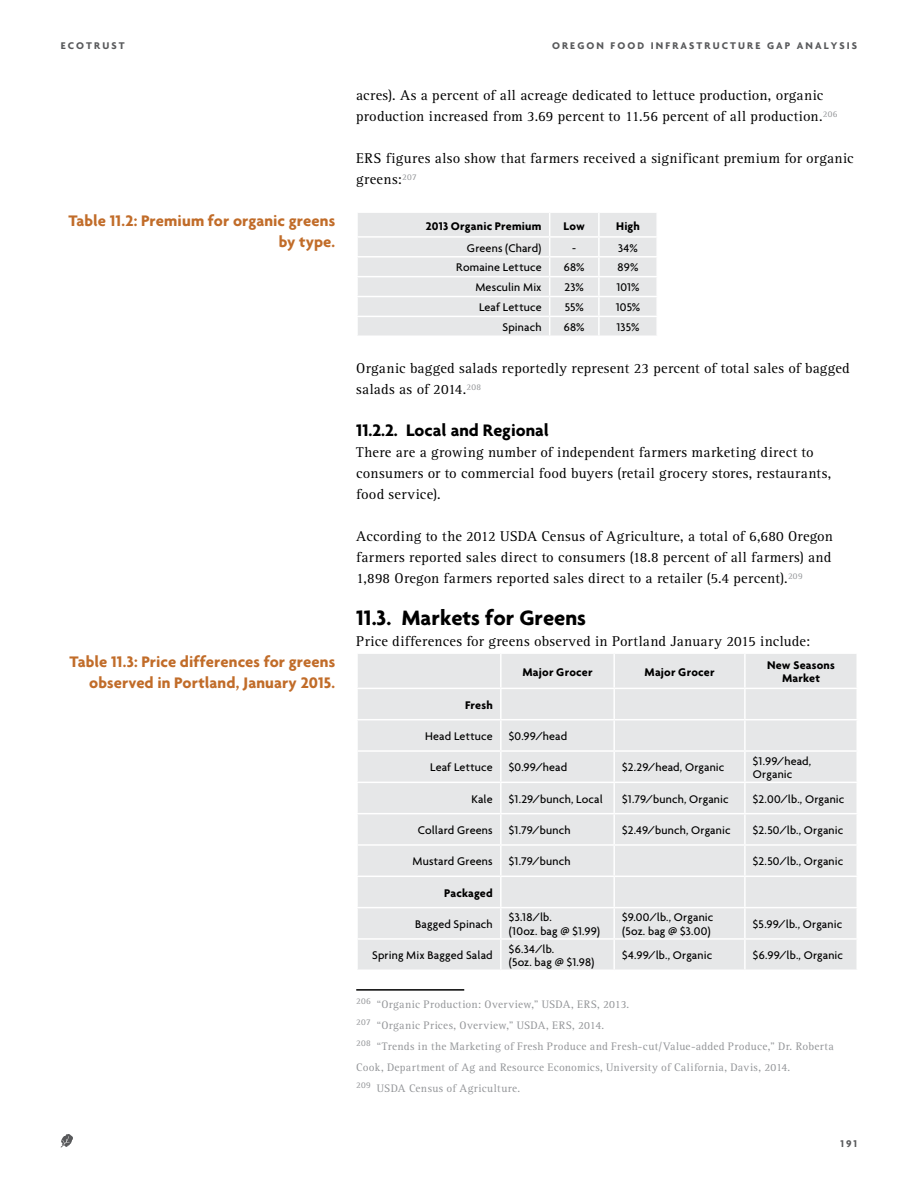
<style>
.page{position:relative;width:918px;height:1188px;background:#fff}
.page>*{position:absolute;margin:0;border:0;box-sizing:border-box;transform-origin:0 0}
.t1{font:700 22.5px "Agenda";color:#000}
.t2{font:700 18px "Agenda";color:#000}
.t3{font:700 16.5px/21px "Agenda";letter-spacing:.005em;color:#c16c29;text-align:right}
.t4{font:14.7px/21px "Rotis Serif";letter-spacing:.02em;color:#000}
.t5{font:500 12px/13.5px "Agenda";letter-spacing:.01em;color:#000}
.t6{font:700 12px/13.5px "Agenda";letter-spacing:.015em;color:#000;text-align:center}
.t7{font:11.25px/21px "Rotis Serif";letter-spacing:.025em;color:#939598}
.t8{font:700 10.5px "Agenda";letter-spacing:.2em;color:#58595b}
</style>
<div class="page">
<svg style="left:61px;top:1134px;width:12px;height:14px"></svg>
<svg style="left:358px;top:213px;width:299px;height:123px;background:#e7e8e9"></svg>
<div style="left:358px;top:654px;width:498px;height:316px;background:#e6e7e8"></div>
<hr style="left:500px;top:654px;width:2px;height:34px;background:#fff">
<hr style="left:613px;top:654px;width:2px;height:34px;background:#fff">
<hr style="left:744px;top:654px;width:2px;height:34px;background:#fff">
<hr style="left:356px;top:688px;width:145px;height:1px;background:#fff">
<hr style="left:501px;top:688px;width:113px;height:1px;background:#fff">
<hr style="left:500px;top:689px;width:2px;height:30px;background:#fff">
<hr style="left:614px;top:688px;width:131px;height:1px;background:#fff">
<hr style="left:613px;top:689px;width:2px;height:30px;background:#fff">
<hr style="left:745px;top:688px;width:113px;height:1px;background:#fff">
<hr style="left:744px;top:689px;width:2px;height:30px;background:#fff">
<hr style="left:356px;top:719px;width:145px;height:1px;background:#fff">
<hr style="left:501px;top:719px;width:113px;height:1px;background:#fff">
<hr style="left:500px;top:720px;width:2px;height:30px;background:#fff">
<hr style="left:614px;top:719px;width:131px;height:1px;background:#fff">
<hr style="left:613px;top:720px;width:2px;height:30px;background:#fff">
<hr style="left:745px;top:719px;width:113px;height:1px;background:#fff">
<hr style="left:744px;top:720px;width:2px;height:30px;background:#fff">
<hr style="left:356px;top:750px;width:145px;height:2px;background:#fff">
<hr style="left:501px;top:750px;width:113px;height:2px;background:#fff">
<hr style="left:500px;top:752px;width:2px;height:30px;background:#fff">
<hr style="left:614px;top:750px;width:131px;height:2px;background:#fff">
<hr style="left:613px;top:752px;width:2px;height:30px;background:#fff">
<hr style="left:745px;top:750px;width:113px;height:2px;background:#fff">
<hr style="left:744px;top:752px;width:2px;height:30px;background:#fff">
<hr style="left:356px;top:782px;width:145px;height:1px;background:#fff">
<hr style="left:501px;top:782px;width:113px;height:1px;background:#fff">
<hr style="left:500px;top:783px;width:2px;height:30px;background:#fff">
<hr style="left:614px;top:782px;width:131px;height:1px;background:#fff">
<hr style="left:613px;top:783px;width:2px;height:30px;background:#fff">
<hr style="left:745px;top:782px;width:113px;height:1px;background:#fff">
<hr style="left:744px;top:783px;width:2px;height:30px;background:#fff">
<hr style="left:356px;top:813px;width:145px;height:1px;background:#fff">
<hr style="left:501px;top:813px;width:113px;height:1px;background:#fff">
<hr style="left:500px;top:814px;width:2px;height:30px;background:#fff">
<hr style="left:614px;top:813px;width:131px;height:1px;background:#fff">
<hr style="left:613px;top:814px;width:2px;height:30px;background:#fff">
<hr style="left:745px;top:813px;width:113px;height:1px;background:#fff">
<hr style="left:744px;top:814px;width:2px;height:30px;background:#fff">
<hr style="left:356px;top:844px;width:145px;height:2px;background:#fff">
<hr style="left:501px;top:844px;width:113px;height:2px;background:#fff">
<hr style="left:500px;top:846px;width:2px;height:30px;background:#fff">
<hr style="left:614px;top:844px;width:131px;height:2px;background:#fff">
<hr style="left:613px;top:846px;width:2px;height:30px;background:#fff">
<hr style="left:745px;top:844px;width:113px;height:2px;background:#fff">
<hr style="left:744px;top:846px;width:2px;height:30px;background:#fff">
<hr style="left:356px;top:876px;width:145px;height:1px;background:#fff">
<hr style="left:501px;top:876px;width:113px;height:1px;background:#fff">
<hr style="left:500px;top:877px;width:2px;height:30px;background:#fff">
<hr style="left:614px;top:876px;width:131px;height:1px;background:#fff">
<hr style="left:613px;top:877px;width:2px;height:30px;background:#fff">
<hr style="left:745px;top:876px;width:113px;height:1px;background:#fff">
<hr style="left:744px;top:877px;width:2px;height:30px;background:#fff">
<hr style="left:356px;top:907px;width:145px;height:1px;background:#fff">
<hr style="left:501px;top:907px;width:113px;height:1px;background:#fff">
<hr style="left:500px;top:908px;width:2px;height:30px;background:#fff">
<hr style="left:614px;top:907px;width:131px;height:1px;background:#fff">
<hr style="left:613px;top:908px;width:2px;height:30px;background:#fff">
<hr style="left:745px;top:907px;width:113px;height:1px;background:#fff">
<hr style="left:744px;top:908px;width:2px;height:30px;background:#fff">
<hr style="left:356px;top:938px;width:145px;height:2px;background:#fff">
<hr style="left:501px;top:938px;width:113px;height:2px;background:#fff">
<hr style="left:500px;top:940px;width:2px;height:30px;background:#fff">
<hr style="left:614px;top:938px;width:131px;height:2px;background:#fff">
<hr style="left:613px;top:940px;width:2px;height:30px;background:#fff">
<hr style="left:745px;top:938px;width:113px;height:2px;background:#fff">
<hr style="left:744px;top:940px;width:2px;height:30px;background:#fff">
<hr style="left:356px;top:989px;width:108px;height:2px;background:#000">
<p class="t8" style="left:61px;top:39px;width:65px">ECOTRUST</p>
<p class="t8" style="left:552px;top:39px;width:307px">OREGON FOOD INFRASTRUCTURE GAP ANALYSIS</p>
<p class="t3" style="left:68px;top:210px;width:268px">Table 11.2: Premium for organic greens by type.</p>
<p class="t3" style="left:70px;top:651px;width:267px">Table 11.3: Price differences for greens observed in Portland, January 2015.</p>
<p class="t4" style="left:356px;top:85px;width:483px">acres). As a percent of all acreage dedicated to lettuce production, organic production increased from 3.69 percent to 11.56 percent of all production.<sup>206</sup></p>
<p class="t4" style="left:356px;top:148px;width:499px">ERS figures also show that farmers received a significant premium for organic greens:<sup>207</sup></p>
<p class="t6" style="left:426px;top:219px;width:117px">2013 Organic Premium</p>
<p class="t6" style="left:564px;top:219px;width:23px">Low</p>
<p class="t6" style="left:616px;top:219px;width:25px">High</p>
<p class="t5" style="left:467px;top:241px;width:76px">Greens (Chard)</p>
<p class="t5" style="left:572px;top:241px;width:5px">-</p>
<p class="t5" style="left:618px;top:241px;width:21px">34%</p>
<p class="t5" style="left:456px;top:261px;width:87px">Romaine Lettuce</p>
<p class="t5" style="left:564px;top:261px;width:22px">68%</p>
<p class="t5" style="left:618px;top:261px;width:22px">89%</p>
<p class="t5" style="left:475px;top:280px;width:68px">Mesculin Mix</p>
<p class="t5" style="left:565px;top:280px;width:21px">23%</p>
<p class="t5" style="left:616px;top:280px;width:25px">101%</p>
<p class="t5" style="left:479px;top:300px;width:64px">Leaf Lettuce</p>
<p class="t5" style="left:565px;top:300px;width:21px">55%</p>
<p class="t5" style="left:616px;top:300px;width:26px">105%</p>
<p class="t5" style="left:502px;top:320px;width:41px">Spinach</p>
<p class="t5" style="left:564px;top:320px;width:22px">68%</p>
<p class="t5" style="left:617px;top:320px;width:24px">135%</p>
<p class="t4" style="left:356px;top:358px;width:495px">Organic bagged salads reportedly represent 23 percent of total sales of bagged salads as of 2014.<sup>208</sup></p>
<p class="t2" style="left:356px;top:420px;width:194px">11.2.2. Local and Regional</p>
<p class="t4" style="left:356px;top:442px;width:477px">There are a growing number of independent farmers marketing direct to consumers or to commercial food buyers (retail grocery stores, restaurants, food service).</p>
<p class="t4" style="left:356px;top:526px;width:478px;text-align:justify">According to the 2012 USDA Census of Agriculture, a total of 6,680 Oregon farmers reported sales direct to consumers (18.8 percent of all farmers) and 1,898 Oregon farmers reported sales direct to a retailer (5.4 percent).<sup>209</sup></p>
<h1 class="t1" style="left:356px;top:604px;width:231px">11.3. Markets for Greens</h1>
<p class="t4" style="left:356px;top:631px;width:456px">Price differences for greens observed in Portland January 2015 include:</p>
<p class="t6" style="left:522px;top:665px;width:72px">Major Grocer</p>
<p class="t6" style="left:645px;top:665px;width:72px">Major Grocer</p>
<p class="t6" style="left:767px;top:658px;width:69px">New Seasons<br>Market</p>
<p class="t6" style="left:465px;top:698px;width:29px">Fresh</p>
<p class="t5" style="left:425px;top:729px;width:69px">Head Lettuce</p>
<p class="t5" style="left:509px;top:729px;width:60px">$0.99/head</p>
<p class="t5" style="left:430px;top:761px;width:64px">Leaf Lettuce</p>
<p class="t5" style="left:509px;top:761px;width:60px">$0.99/head</p>
<p class="t5" style="left:622px;top:761px;width:104px">$2.29/head, Organic</p>
<p class="t5" style="left:753px;top:754px;width:60px">$1.99/head,<br>Organic</p>
<p class="t5" style="left:472px;top:792px;width:23px">Kale</p>
<p class="t5" style="left:509px;top:792px;width:96px">$1.29/bunch, Local</p>
<p class="t5" style="left:622px;top:792px;width:108px">$1.79/bunch, Organic</p>
<p class="t5" style="left:753px;top:792px;width:93px">$2.00/lb., Organic</p>
<p class="t5" style="left:418px;top:823px;width:76px">Collard Greens</p>
<p class="t5" style="left:509px;top:823px;width:63px">$1.79/bunch</p>
<p class="t5" style="left:622px;top:823px;width:110px">$2.49/bunch, Organic</p>
<p class="t5" style="left:753px;top:823px;width:92px">$2.50/lb., Organic</p>
<p class="t5" style="left:412px;top:855px;width:82px">Mustard Greens</p>
<p class="t5" style="left:509px;top:855px;width:63px">$1.79/bunch</p>
<p class="t5" style="left:753px;top:855px;width:92px">$2.50/lb., Organic</p>
<p class="t6" style="left:444px;top:886px;width:50px">Packaged</p>
<p class="t5" style="left:415px;top:917px;width:79px">Bagged Spinach</p>
<p class="t5" style="left:509px;top:910px;width:93px">$3.18/lb.<br>(10oz. bag @ $1.99)</p>
<p class="t5" style="left:622px;top:910px;width:93px">$9.00/lb., Organic (5oz. bag @ $3.00)</p>
<p class="t5" style="left:753px;top:917px;width:91px">$5.99/lb., Organic</p>
<p class="t5" style="left:372px;top:948px;width:122px">Spring Mix Bagged Salad</p>
<p class="t5" style="left:509px;top:942px;width:87px">$6.34/lb.<br>(5oz. bag @ $1.98)</p>
<p class="t5" style="left:622px;top:949px;width:91px">$4.99/lb., Organic</p>
<p class="t5" style="left:753px;top:949px;width:92px">$6.99/lb., Organic</p>
<p class="t7" style="left:356px;top:994px;width:479px"><sup>206</sup> “Organic Production: Overview,” USDA, ERS, 2013.<br><sup>207</sup> “Organic Prices, Overview,” USDA, ERS, 2014.<br><sup>208</sup> “Trends in the Marketing of Fresh Produce and Fresh-cut/Value-added Produce,” Dr. Roberta Cook, Department of Ag and Resource Economics, University of California, Davis, 2014.<br><sup>209</sup> USDA Census of Agriculture.</p>
<p class="t8" style="left:840px;top:1138px;width:18px">191</p>
</div>
